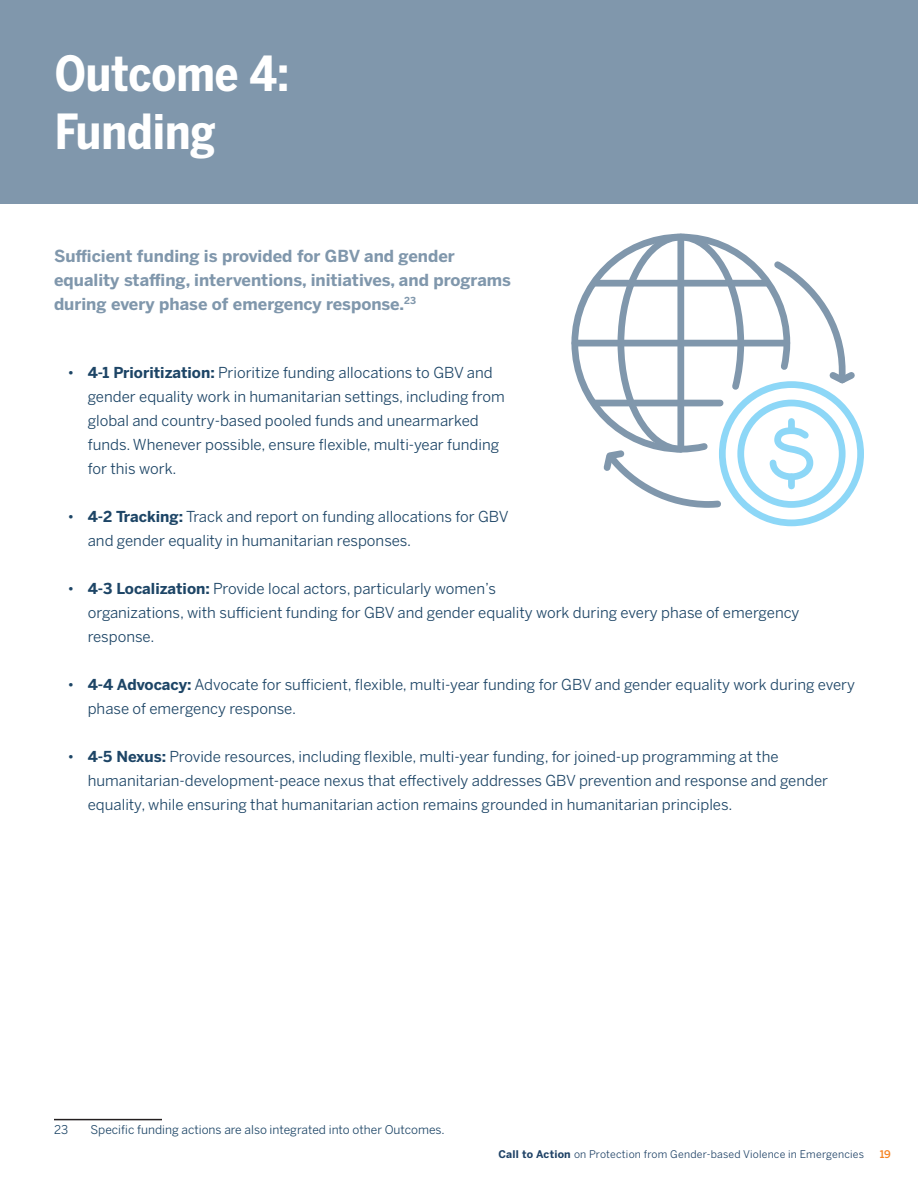
<style>
.page{position:relative;width:918px;height:1188px;background:#fff}
.page>*{position:absolute;margin:0;border:0;box-sizing:border-box;transform-origin:0 0}
.Heading_no_line{font:700 48px/57.6px "Benton Sans Cond";color:#fff}
.SubNormal{font:700 16.5px/24px "Benton Sans";color:#8097ac}
.t1{font:15px/24px "Benton Sans";color:#1d4566}
.Footnote_text{font:12px "Benton Sans";color:#1d4566}
.t2{font:10.5px "Benton Sans";letter-spacing:.02em;color:#1f4266}
.t3{font:500 10.5px "Benton Sans";color:#f58220}
.s1{font-weight:700}
</style>
<div class="page">
<hr style="left:54px;top:1119px;width:108px;height:1px;background:#231f20">
<div style="left:0;top:0;width:918px;height:204px;background:#8097ac"></div>
<div style="left:719px;top:381px;width:145px;height:145px;border:7px solid #8dd7f7;border-radius:50%"></div>
<svg style="left:571px;top:257px;width:223px;height:178px"></svg>
<div style="left:737px;top:400px;width:109px;height:108px;border:7px solid #8dd7f7;border-radius:50%"></div>
<svg style="left:768px;top:257px;width:87px;height:131px"></svg>
<svg style="left:766px;top:424px;width:48px;height:56px"></svg>
<div style="left:788px;top:421px;width:7px;height:10px;background:#8dd7f7"></div>
<div style="left:788px;top:477px;width:7px;height:9px;background:#8dd7f7"></div>
<svg style="left:599px;top:234px;width:149px;height:277px"></svg>
<div style="left:595px;top:400px;width:125px;height:6px;background:#8097ac"></div>
<p class="Heading_no_line" style="left:55px;top:44px;width:236px">Outcome 4:<br>Funding</p>
<p class="SubNormal" style="left:54px;top:243px;width:459px">Sufficient funding is provided for GBV and gender equality staffing, interventions, initiatives, and programs during every phase of emergency response.<sup>23</sup></p>
<p class="t1" style="left:88px;top:360px;width:418px;text-indent:-20px">• <span class="s1">4-1 Prioritization:</span> Prioritize funding allocations to GBV and gender equality work in humanitarian settings, including from global and country-based pooled funds and unearmarked funds. Whenever possible, ensure flexible, multi-year funding for this work.</p>
<p class="t1" style="left:88px;top:504px;width:422px;text-indent:-20px">• <span class="s1">4-2 Tracking:</span> Track and report on funding allocations for GBV and gender equality in humanitarian responses.</p>
<p class="t1" style="left:88px;top:576px;width:713px;text-indent:-20px">• <span class="s1">4-3 Localization:</span> Provide local actors, particularly women’s<br>organizations, with sufficient funding for GBV and gender equality work during every phase of emergency response.</p>
<p class="t1" style="left:88px;top:672px;width:769px;text-indent:-20px">• <span class="s1">4-4 Advocacy:</span> Advocate for sufficient, flexible, multi-year funding for GBV and gender equality work during every phase of emergency response.</p>
<p class="t1" style="left:88px;top:744px;width:742px;text-indent:-20px">• <span class="s1">4-5 Nexus:</span> Provide resources, including flexible, multi-year funding, for joined-up programming at the humanitarian-development-peace nexus that effectively addresses GBV prevention and response and gender equality, while ensuring that humanitarian action remains grounded in humanitarian principles.</p>
<p class="Footnote_text" style="left:54px;top:1123px;width:16px">23</p>
<p class="Footnote_text" style="left:90px;top:1123px;width:356px">Specific funding actions are also integrated into other Outcomes.</p>
<p class="t2" style="left:498px;top:1148px;width:367px"><span class="s1">Call to Action</span> on Protection from Gender-based Violence in Emergencies</p>
<p class="t3" style="left:880px;top:1148px;width:13px">19</p>
</div>
